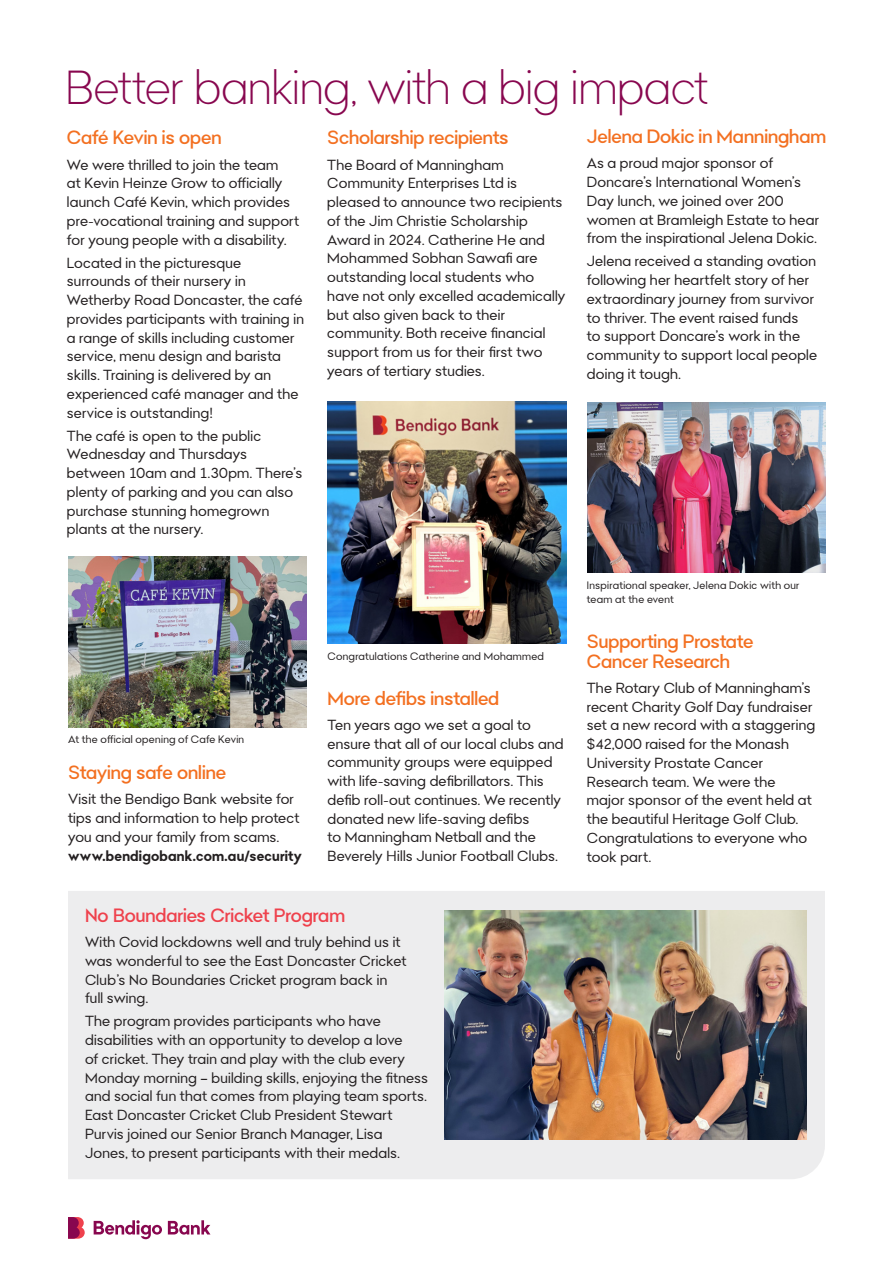
<style>
.page{position:relative;width:893px;height:1263px;background:#fff}
.page>*{position:absolute;margin:0;border:0;box-sizing:border-box;transform-origin:0 0}
.Heading{font:300 46.5px "Bendigo Sans";letter-spacing:-.01em;color:#88074f}
.Heading-2{font:500 18.75px/19.5px "Bendigo Sans";letter-spacing:-.005em;color:#f37021}
.Heading-3{font:500 18.75px "Bendigo Sans";letter-spacing:-.005em;color:#ef414c}
.Body{font:14.25px/18.8px "Bendigo Sans";letter-spacing:.015em;color:#231f20}
.t1{font:10.5px/13.5px "Bendigo Sans";letter-spacing:.025em;color:#231f20}
.s1{font-weight:700}
</style>
<div class="page">
<svg style="left:94px;top:1220px;width:68px;height:19px"></svg>
<svg style="left:168px;top:1220px;width:42px;height:14px"></svg>
<svg style="left:68px;top:1217px;width:17px;height:22px"></svg>
<div style="left:68px;top:891px;width:757px;height:288px;background:#ededee"></div>
<img style="left:444px;top:911px;width:363px;height:228px">
<img style="left:68px;top:557px;width:238px;height:170px">
<img style="left:587px;top:403px;width:238px;height:170px">
<img style="left:327px;top:401px;width:240px;height:243px">
<p class="Heading" style="left:65px;top:60px;width:645px">Better banking, with a big impact</p>
<p class="Heading-2" style="left:67px;top:128px;width:156px">Café Kevin is open</p>
<p class="Body" style="left:67px;top:155px;width:234px">We were thrilled to join the team<br>at Kevin Heinze Grow to officially launch Café Kevin, which provides pre-vocational training and support for young people with a disability.</p>
<p class="Body" style="left:67px;top:253px;width:238px">Located in the picturesque surrounds of their nursery in<br>Wetherby Road Doncaster, the café provides participants with training in a range of skills including customer service, menu design and barista skills. Training is delivered by an experienced café manager and the service is outstanding!</p>
<p class="Body" style="left:67px;top:426px;width:237px">The café is open to the public<br>Wednesday and Thursdays between 10am and 1.30pm. There’s plenty of parking and you can also purchase stunning homegrown plants at the nursery.</p>
<p class="Heading-2" style="left:587px;top:126px;width:241px">Jelena Dokic in Manningham</p>
<p class="Body" style="left:587px;top:154px;width:234px">As a proud major sponsor of<br>Doncare’s International Women’s<br>Day lunch, we joined over 200 women at Bramleigh Estate to hear from the inspirational Jelena Dokic.</p>
<p class="Body" style="left:587px;top:252px;width:232px">Jelena received a standing ovation following her heartfelt story of her extraordinary journey from survivor to thriver. The event raised funds<br>to support Doncare’s work in the community to support local people doing it tough.</p>
<p class="Heading-2" style="left:327px;top:128px;width:183px">Scholarship recipients</p>
<p class="Body" style="left:327px;top:155px;width:240px">The Board of Manningham<br>Community Enterprises Ltd is pleased to announce two recipients of the Jim Christie Scholarship<br>Award in 2024. Catherine He and<br>Mohammed Sobhan Sawafi are outstanding local students who have not only excelled academically but also given back to their community. Both receive financial support from us for their first two years of tertiary studies.</p>
<p class="t1" style="left:68px;top:733px;width:178px">At the official opening of Cafe Kevin</p>
<p class="Heading-2" style="left:68px;top:762px;width:160px">Staying safe online</p>
<p class="Body" style="left:68px;top:790px;width:235px">Visit the Bendigo Bank website for tips and information to help protect you and your family from scams. <span class="s1">www.bendigobank.com.au/security</span></p>
<p class="t1" style="left:327px;top:650px;width:218px">Congratulations Catherine and Mohammed</p>
<p class="Heading-2" style="left:327px;top:688px;width:173px">More defibs installed</p>
<p class="Body" style="left:327px;top:715px;width:237px">Ten years ago we set a goal to ensure that all of our local clubs and community groups were equipped with life-saving defibrillators. This defib roll-out continues. We recently donated new life-saving defibs<br>to Manningham Netball and the Beverely Hills Junior Football Clubs.</p>
<p class="Heading-3" style="left:85px;top:903px;width:261px">No Boundaries Cricket Program</p>
<p class="Body" style="left:85px;top:932px;width:323px">With Covid lockdowns well and truly behind us it was wonderful to see the East Doncaster Cricket Club’s No Boundaries Cricket program back in full swing.</p>
<p class="Body" style="left:85px;top:1012px;width:345px">The program provides participants who have disabilities with an opportunity to develop a love<br>of cricket. They train and play with the club every Monday morning – building skills, enjoying the fitness and social fun that comes from playing team sports.<br>East Doncaster Cricket Club President Stewart Purvis joined our Senior Branch Manager, Lisa Jones, to present participants with their medals.</p>
<p class="t1" style="left:587px;top:578px;width:214px">Inspirational speaker, Jelena Dokic with our team at the event</p>
<p class="Heading-2" style="left:587px;top:631px;width:168px">Supporting Prostate<br>Cancer Research</p>
<p class="Body" style="left:587px;top:678px;width:230px">The Rotary Club of Manningham’s recent Charity Golf Day fundraiser set a new record with a staggering $42,000 raised for the Monash<br>University Prostate Cancer<br>Research team. We were the major sponsor of the event held at the beautiful Heritage Golf Club.<br>Congratulations to everyone who took part.</p>
</div>
